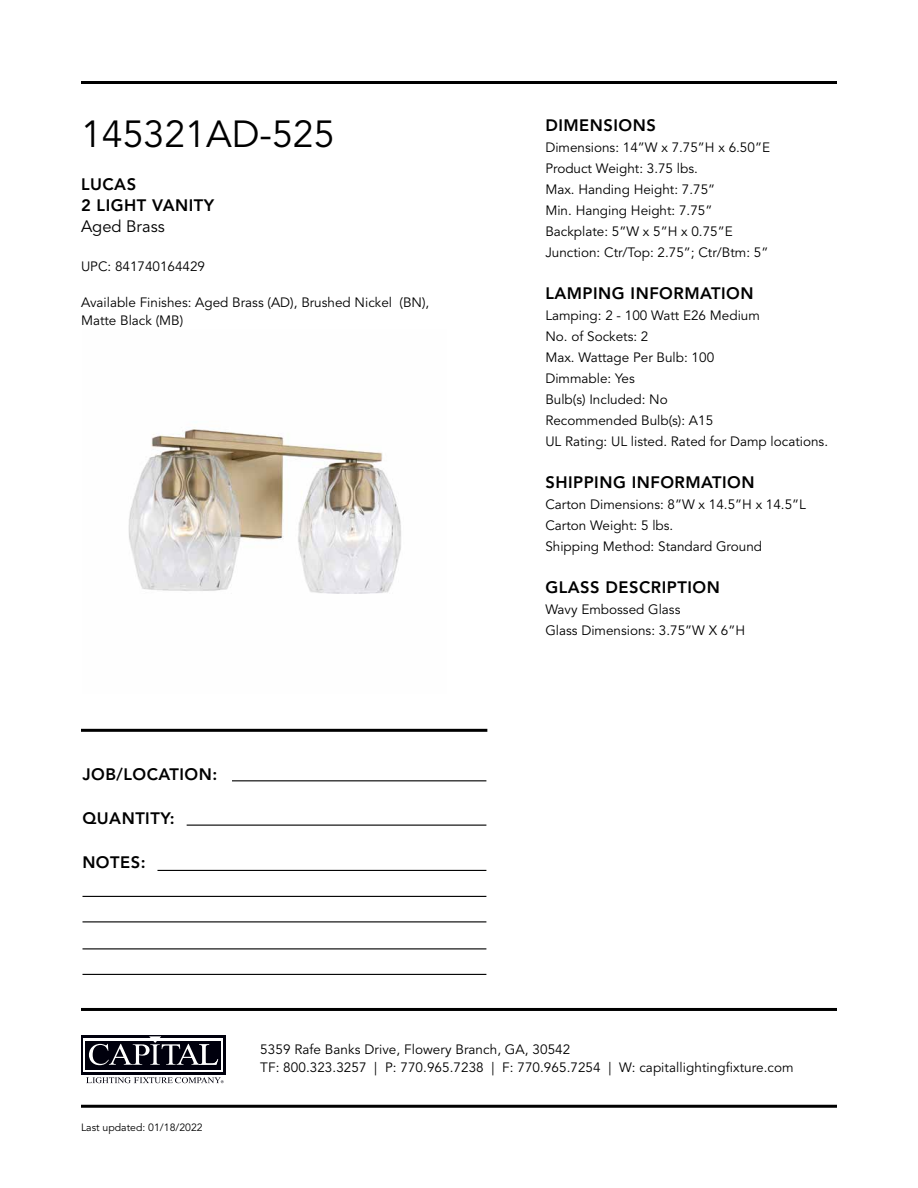
<style>
.page{position:relative;width:918px;height:1188px;background:#fff}
.page>*{position:absolute;margin:0;border:0;box-sizing:border-box;transform-origin:0 0}
.t1{font:37.5px "Avenir LT Std";color:#000}
.t2{font:800 16.5px/21px "Avenir LT Std";letter-spacing:.03em;color:#000}
.t3{font:16.5px "Avenir LT Std";color:#000}
.t4{font:13.5px/21px "Avenir LT Std";color:#000}
.t5{font:10.5px "Avenir LT Std";color:#000}
</style>
<div class="page">
<hr style="left:81px;top:729px;width:406px;height:3px;background:#000">
<hr style="left:232px;top:780px;width:254px;height:1px;background:#000">
<hr style="left:187px;top:825px;width:299px;height:1px;background:#000">
<hr style="left:157px;top:870px;width:329px;height:1px;background:#000">
<hr style="left:82px;top:896px;width:404px;height:1px;background:#000">
<hr style="left:82px;top:921px;width:404px;height:1px;background:#000">
<hr style="left:82px;top:948px;width:404px;height:1px;background:#000">
<hr style="left:82px;top:974px;width:404px;height:1px;background:#000">
<img style="left:128px;top:429px;width:273px;height:165px">
<hr style="left:81px;top:1008px;width:756px;height:3px;background:#000">
<hr style="left:81px;top:1105px;width:756px;height:3px;background:#000">
<div style="left:81px;top:1035px;width:145px;height:39px;background:#00000d"></div>
<svg style="left:83px;top:1038px;width:140px;height:34px"></svg>
<div style="left:86px;top:1041px;width:135px;height:28px;background:#00000d"></div>
<svg style="left:89px;top:1036px;width:129px;height:29px"></svg>
<svg style="left:86px;top:1077px;width:138px;height:6px"></svg>
<hr style="left:81px;top:81px;width:756px;height:3px;background:#000">
<h1 class="t1" style="left:81px;top:112px;width:255px">145321AD-525</h1>
<p class="t2" style="left:81px;top:174px;width:135px">LUCAS<br>2 LIGHT VANITY</p>
<p class="t3" style="left:81px;top:217px;width:85px">Aged Brass</p>
<p class="t4" style="left:81px;top:256px;width:126px">UPC: 841740164429</p>
<p class="t4" style="left:81px;top:294px;width:350px;line-height:18px">Available Finishes: Aged Brass (AD), Brushed Nickel (BN),<br>Matte Black (MB)</p>
<p class="t2" style="left:82px;top:763px;width:136px">JOB/LOCATION:</p>
<p class="t2" style="left:82px;top:808px;width:94px">QUANTITY:</p>
<p class="t2" style="left:82px;top:852px;width:65px">NOTES:</p>
<p class="t2" style="left:545px;top:115px;width:112px">DIMENSIONS</p>
<p class="t4" style="left:545px;top:137px;width:226px">Dimensions: 14”W x 7.75”H x 6.50”E<br>Product Weight: 3.75 lbs.<br>Max. Handing Height: 7.75”<br>Min. Hanging Height: 7.75”<br>Backplate: 5”W x 5”H x 0.75”E<br>Junction: Ctr/Top: 2.75”; Ctr/Btm: 5”</p>
<p class="t2" style="left:545px;top:283px;width:210px">LAMPING INFORMATION</p>
<p class="t4" style="left:545px;top:305px;width:284px">Lamping: 2 - 100 Watt E26 Medium<br>No. of Sockets: 2<br>Max. Wattage Per Bulb: 100<br>Dimmable: Yes<br>Bulb(s) Included: No<br>Recommended Bulb(s): A15<br>UL Rating: UL listed. Rated for Damp locations.</p>
<p class="t2" style="left:545px;top:472px;width:211px">SHIPPING INFORMATION</p>
<p class="t4" style="left:545px;top:494px;width:262px">Carton Dimensions: 8”W x 14.5”H x 14.5”L<br>Carton Weight: 5 lbs.<br>Shipping Method: Standard Ground</p>
<p class="t2" style="left:545px;top:577px;width:176px">GLASS DESCRIPTION</p>
<p class="t4" style="left:545px;top:599px;width:201px">Wavy Embossed Glass<br>Glass Dimensions: 3.75”W X 6”H</p>
<p class="t5" style="left:81px;top:1121px;width:123px">Last updated: 01/18/2022</p>
<p class="t4" style="left:260px;top:1040px;width:535px;line-height:18px">5359 Rafe Banks Drive, Flowery Branch, GA, 30542<br>TF: 800.323.3257 | P: 770.965.7238 | F: 770.965.7254 | W: capitallightingfixture.com</p>
</div>
